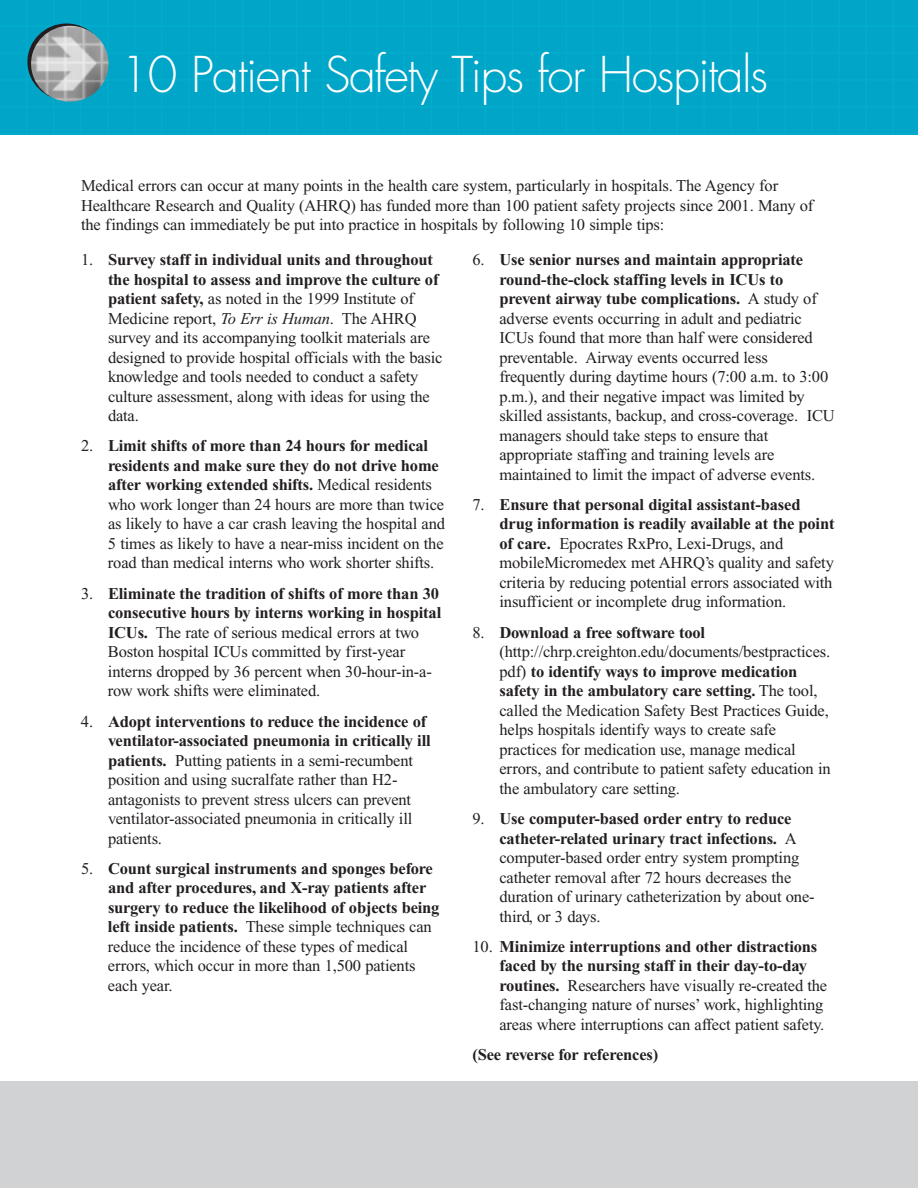
<style>
.page{position:relative;width:918px;height:1188px;background:#fff}
.page>*{position:absolute;margin:0;border:0;box-sizing:border-box;transform-origin:0 0}
.t1{font:300 48px "Futura";letter-spacing:-.03em;color:#fff}
.t2{font:16.5px/19.5px "Times New Roman";letter-spacing:-.01em;color:#231f20}
.t3{font:700 16.5px/19.5px "Times New Roman";letter-spacing:-.01em;color:#231f20}
.s1{font-weight:700}
.s2{font-style:italic}
.s3{font-weight:400}
</style>
<div class="page">
<div style="left:0;top:0;width:918px;height:135px;background:#00a5c7"></div>
<hr style="left:0;top:25px;width:918px;height:2px;background:#00adcc">
<hr style="left:0;top:52px;width:918px;height:2px;background:#00adcc">
<hr style="left:0;top:79px;width:918px;height:2px;background:#00adcc">
<hr style="left:0;top:106px;width:918px;height:2px;background:#00adcc">
<hr style="left:0;top:133px;width:918px;height:2px;background:#00adcc">
<hr style="left:26px;top:0;width:1px;height:133px;background:#00adcc">
<hr style="left:53px;top:0;width:1px;height:133px;background:#00adcc">
<hr style="left:80px;top:0;width:1px;height:133px;background:#00adcc">
<hr style="left:107px;top:0;width:1px;height:133px;background:#00adcc">
<hr style="left:134px;top:0;width:1px;height:133px;background:#00adcc">
<hr style="left:161px;top:0;width:1px;height:133px;background:#00adcc">
<hr style="left:188px;top:0;width:1px;height:133px;background:#00adcc">
<hr style="left:215px;top:0;width:1px;height:133px;background:#00adcc">
<hr style="left:242px;top:0;width:1px;height:133px;background:#00adcc">
<hr style="left:269px;top:0;width:1px;height:133px;background:#00adcc">
<hr style="left:296px;top:0;width:1px;height:133px;background:#00adcc">
<hr style="left:323px;top:0;width:1px;height:132px;background:#00adcc">
<hr style="left:350px;top:0;width:1px;height:132px;background:#00adcc">
<hr style="left:377px;top:0;width:1px;height:132px;background:#00adcc">
<hr style="left:404px;top:0;width:1px;height:132px;background:#00adcc">
<hr style="left:431px;top:0;width:1px;height:132px;background:#00adcc">
<hr style="left:458px;top:0;width:1px;height:132px;background:#00adcc">
<hr style="left:485px;top:0;width:1px;height:132px;background:#00adcc">
<hr style="left:512px;top:0;width:1px;height:132px;background:#00adcc">
<hr style="left:539px;top:0;width:1px;height:132px;background:#00adcc">
<hr style="left:566px;top:0;width:1px;height:132px;background:#00adcc">
<hr style="left:593px;top:0;width:1px;height:132px;background:#00adcc">
<hr style="left:622px;top:0;width:2px;height:132px;background:#00adcc">
<hr style="left:649px;top:0;width:2px;height:132px;background:#00adcc">
<hr style="left:676px;top:0;width:2px;height:132px;background:#00adcc">
<hr style="left:703px;top:0;width:2px;height:132px;background:#00adcc">
<hr style="left:730px;top:0;width:2px;height:132px;background:#00adcc">
<hr style="left:757px;top:0;width:2px;height:132px;background:#00adcc">
<hr style="left:784px;top:0;width:2px;height:132px;background:#00adcc">
<hr style="left:811px;top:0;width:2px;height:132px;background:#00adcc">
<hr style="left:838px;top:0;width:2px;height:132px;background:#00adcc">
<hr style="left:865px;top:0;width:2px;height:132px;background:#00adcc">
<hr style="left:892px;top:0;width:2px;height:132px;background:#00adcc">
<div style="left:0;top:1081px;width:918px;height:107px;background:#d1d2d4"></div>
<svg style="left:27px;top:24px;width:79px;height:76px"></svg>
<img style="left:31px;top:26px;width:78px;height:76px;border-radius:50%">
<h1 class="t1" style="left:120px;top:53px;width:650px">10 Patient Safety Tips for Hospitals</h1>
<p class="t2" style="left:81px;top:178px;width:734px">Medical errors can occur at many points in the health care system, particularly in hospitals. The Agency for<br>Healthcare Research and Quality (AHRQ) has funded more than 100 patient safety projects since 2001. Many of the findings can immediately be put into practice in hospitals by following 10 simple tips:</p>
<p class="t2" style="left:108px;top:251px;width:336px;text-indent:-27px">1. <span class="s1">Survey staff in individual units and throughout the hospital to assess and improve the culture of patient safety,</span> as noted in the 1999 Institute of Medicine report, <span class="s2">To Err is Human</span>. The AHRQ survey and its accompanying toolkit materials are designed to provide hospital officials with the basic knowledge and tools needed to conduct a safety culture assessment, along with ideas for using the data.</p>
<p class="t2" style="left:108px;top:438px;width:339px;text-indent:-27px">2. <span class="s1">Limit shifts of more than 24 hours for medical residents and make sure they do not drive home after working extended shifts.</span> Medical residents who work longer than 24 hours are more than twice as likely to have a car crash leaving the hospital and 5 times as likely to have a near-miss incident on the road than medical interns who work shorter shifts.</p>
<p class="t2" style="left:108px;top:585px;width:335px;text-indent:-27px">3. <span class="s1">Eliminate the tradition of shifts of more than 30 consecutive hours by interns working in hospital ICUs.</span> The rate of serious medical errors at two Boston hospital ICUs committed by first-year interns dropped by 36 percent when 30-hour-in-a&shy;row work shifts were eliminated.</p>
<p class="t2" style="left:108px;top:713px;width:324px;text-indent:-27px">4. <span class="s1">Adopt interventions to reduce the incidence of ventilator-associated pneumonia in critically ill patients.</span> Putting patients in a semi-recumbent position and using sucralfate rather than H2- antagonists to prevent stress ulcers can prevent ventilator-associated pneumonia in critically ill patients.</p>
<p class="t3" style="left:108px;top:860px;width:333px;text-indent:-27px"><span class="s3">5.</span> Count surgical instruments and sponges before and after procedures, and X-ray patients after surgery to reduce the likelihood of objects being left inside patients. <span class="s3">These simple techniques can reduce the incidence of these types of medical errors, which occur in more than 1,500 patients each year.</span></p>
<p class="t2" style="left:500px;top:251px;width:337px;text-indent:-27px">6. <span class="s1">Use senior nurses and maintain appropriate round-the-clock staffing levels in ICUs to prevent airway tube complications.</span> A study of adverse events occurring in adult and pediatric ICUs found that more than half were considered preventable. Airway events occurred less frequently during daytime hours (7:00 a.m. to 3:00 p.m.), and their negative impact was limited by skilled assistants, backup, and cross-coverage. ICU managers should take steps to ensure that appropriate staffing and training levels are maintained to limit the impact of adverse events.</p>
<p class="t2" style="left:499px;top:496px;width:337px;text-indent:-27px">7. <span class="s1">Ensure that personal digital assistant-based drug information is readily available at the point of care.</span> Epocrates RxPro, Lexi-Drugs, and mobileMicromedex met AHRQ’s quality and safety criteria by reducing potential errors associated with insufficient or incomplete drug information.</p>
<p class="t2" style="left:500px;top:624px;width:333px;text-indent:-27px">8. <span class="s1">Download a free software tool </span>(http://chrp.creighton.edu/documents/bestpractices. pdf) <span class="s1">to identify ways to improve medication safety in the ambulatory care setting.</span> The tool, called the Medication Safety Best Practices Guide, helps hospitals identify ways to create safe practices for medication use, manage medical errors, and contribute to patient safety education in the ambulatory care setting.</p>
<p class="t2" style="left:500px;top:810px;width:317px;text-indent:-27px">9. <span class="s1">Use computer-based order entry to reduce catheter-related urinary tract infections.</span> A computer-based order entry system prompting catheter removal after 72 hours decreases the duration of urinary catheterization by about one&shy;third, or 3 days.</p>
<p class="t2" style="left:500px;top:938px;width:329px;text-indent:-27px">10. <span class="s1">Minimize interruptions and other distractions faced by the nursing staff in their day-to-day routines.</span> Researchers have visually re-created the fast-changing nature of nurses’ work, highlighting areas where interruptions can affect patient safety.</p>
<p class="t3" style="left:472px;top:1047px;width:187px">(See reverse for references)</p>
</div>
